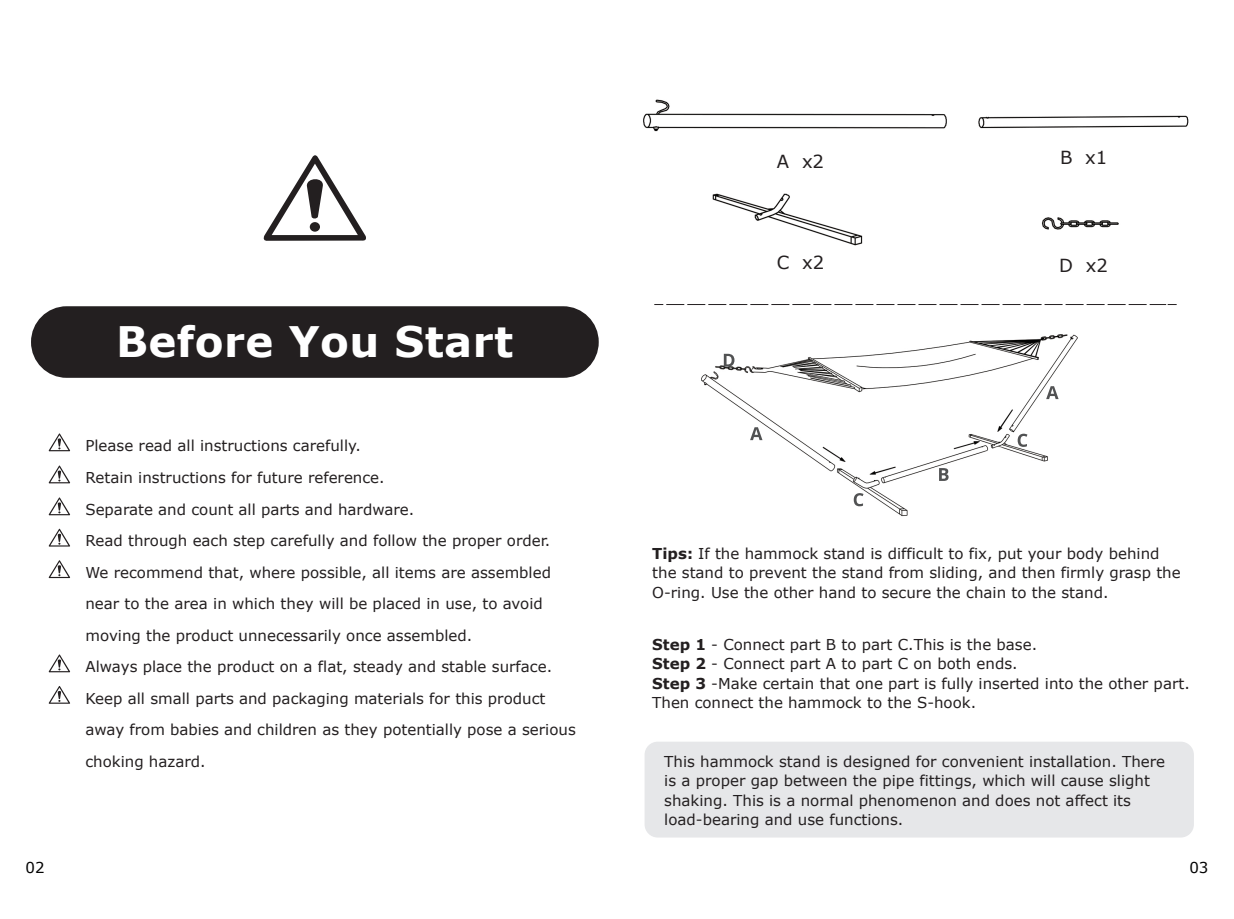
<style>
.page{position:relative;width:1234px;height:919px;background:#fff}
.page>*{position:absolute;margin:0;border:0;box-sizing:border-box;transform-origin:0 0}
.t1{font:700 42px "Verdana";letter-spacing:.01em;color:#fff}
.t2{font:18px "Verdana";color:#231f20}
.t3{font:15px/31.5px "Verdana";color:#231f20}
.t4{font:15px "Verdana";color:#030303}
.s1{font-weight:700}
</style>
<div class="page">
<div style="left:644px;top:741px;width:549px;height:96px;background:#e6e7e9;border-radius:13px"></div>
<svg style="left:263px;top:155px;width:103px;height:86px"></svg>
<div style="left:31px;top:306px;width:567px;height:72px;background:#231f20;border-radius:36px"></div>
<svg style="left:49px;top:433px;width:21px;height:18px"></svg>
<svg style="left:49px;top:465px;width:21px;height:18px"></svg>
<svg style="left:49px;top:497px;width:21px;height:18px"></svg>
<svg style="left:49px;top:528px;width:21px;height:18px"></svg>
<svg style="left:49px;top:560px;width:21px;height:18px"></svg>
<svg style="left:49px;top:654px;width:21px;height:18px"></svg>
<svg style="left:49px;top:686px;width:21px;height:17px"></svg>
<img style="left:643px;top:99px;width:304px;height:33px">
<img style="left:978px;top:115px;width:211px;height:14px">
<img style="left:712px;top:193px;width:151px;height:53px">
<img style="left:1041px;top:217px;width:78px;height:13px">
<img style="left:701px;top:334px;width:377px;height:183px">
<svg style="left:750px;top:427px;width:12px;height:13px"></svg>
<svg style="left:1045px;top:386px;width:13px;height:13px"></svg>
<svg style="left:938px;top:468px;width:10px;height:13px"></svg>
<img style="left:1017px;top:433px;width:10px;height:14px">
<svg style="left:853px;top:493px;width:10px;height:13px"></svg>
<svg style="left:723px;top:354px;width:11px;height:12px"></svg>
<svg style="left:654px;top:304px;width:522px;height:1px"></svg>
<p class="t2" style="left:776px;top:149px;width:49px">A x2</p>
<p class="t2" style="left:1059px;top:145px;width:49px">B x1</p>
<h1 class="t1" style="left:116px;top:312px;width:398px">Before You Start</h1>
<p class="t3" style="left:85px;top:430px;width:492px">Please read all instructions carefully.<br>Retain instructions for future reference.<br>Separate and count all parts and hardware.<br>Read through each step carefully and follow the proper order.<br>We recommend that, where possible, all items are assembled near to the area in which they will be placed in use, to avoid moving the product unnecessarily once assembled.<br>Always place the product on a flat, steady and stable surface.<br>Keep all small parts and packaging materials for this product away from babies and children as they potentially pose a serious choking hazard.</p>
<p class="t2" style="left:776px;top:250px;width:49px">C x2</p>
<p class="t2" style="left:1058px;top:252px;width:50px">D x2</p>
<p class="t3" style="left:652px;top:543px;width:530px;line-height:19.5px"><span class="s1">Tips:</span> If the hammock stand is difficult to fix, put your body behind the stand to prevent the stand from sliding, and then firmly grasp the<br>O-ring. Use the other hand to secure the chain to the stand.</p>
<p class="t3" style="left:652px;top:634px;width:539px;line-height:19.5px"><span class="s1">Step 1</span> - Connect part B to part C.This is the base.<br><span class="s1">Step 2</span> - Connect part A to part C on both ends.<br><span class="s1">Step 3</span> -Make certain that one part is fully inserted into the other part.<br>Then connect the hammock to the S-hook.</p>
<p class="t3" style="left:664px;top:751px;width:502px;line-height:19.5px">This hammock stand is designed for convenient installation. There is a proper gap between the pipe fittings, which will cause slight shaking. This is a normal phenomenon and does not affect its load-bearing and use functions.</p>
<p class="t4" style="left:26px;top:857px;width:21px">02</p>
<p class="t4" style="left:1188px;top:857px;width:21px">03</p>
</div>
